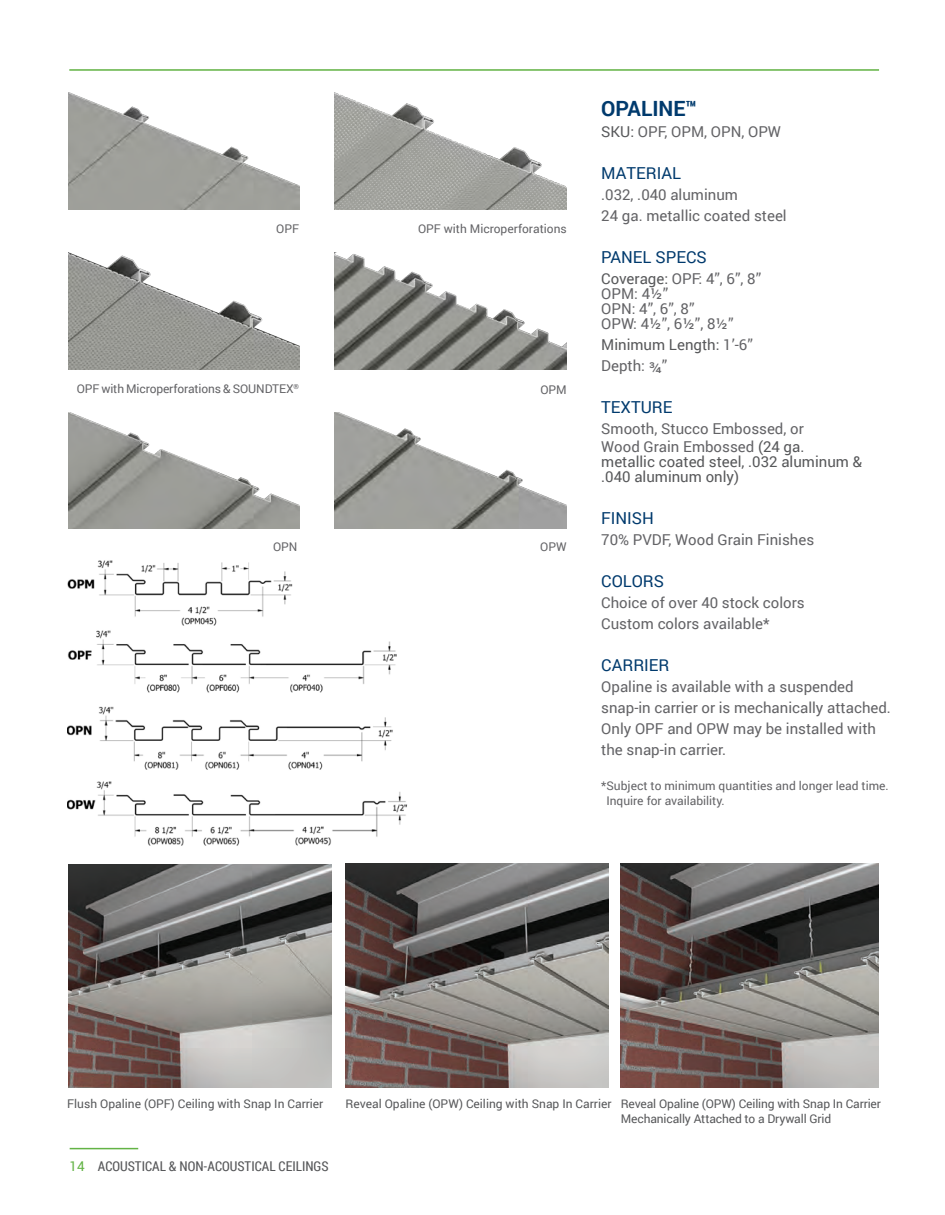
<style>
.page{position:relative;width:945px;height:1215px;background:#fff}
.page>*{position:absolute;margin:0;border:0;box-sizing:border-box;transform-origin:0 0}
.t1{font:700 21px "Roboto";color:#003a6d}
.t2{font:16.5px "Roboto";color:#003a6d}
.t3{font:15px/21px "Roboto";color:#636366}
.t4{font:15px/15px "Roboto";color:#57585a}
.t5{font:13.5px "Roboto Condensed";color:#57585a}
.t6{font:13.5px "Roboto";color:#63b345}
.t7{font:12px "Roboto";color:#57585a}
.t8{font:12px/15px "Roboto";color:#636366}
.s1{font-family:"Roboto Condensed"}
.s2{color:#57585a}
.s3{color:#636366}
</style>
<div class="page">
<hr style="left:70px;top:1148px;width:68px;height:1px;background:#63b345">
<img style="left:67px;top:560px;width:340px;height:286px">
<img style="left:69px;top:252px;width:230px;height:117px">
<img style="left:335px;top:252px;width:232px;height:117px">
<img style="left:335px;top:93px;width:232px;height:117px">
<img style="left:69px;top:93px;width:230px;height:117px">
<img style="left:69px;top:412px;width:230px;height:117px">
<img style="left:335px;top:412px;width:232px;height:117px">
<img style="left:69px;top:865px;width:262px;height:223px">
<img style="left:346px;top:863px;width:262px;height:225px">
<img style="left:621px;top:863px;width:258px;height:225px">
<hr style="left:69px;top:69px;width:810px;height:2px;background:#63b345">
<p class="t8" style="left:276px;top:220px;width:24px">OPF</p>
<p class="t8" style="left:418px;top:220px;width:150px">OPF with Microperforations</p>
<p class="t8" style="left:77px;top:381px;width:224px">OPF with Microperforations &amp; SOUNDTEX<sup>®</sup></p>
<p class="t8" style="left:540px;top:381px;width:28px">OPM</p>
<p class="t8" style="left:273px;top:538px;width:26px">OPN</p>
<p class="t8" style="left:540px;top:538px;width:28px">OPW</p>
<p class="t1" style="left:601px;top:94px;width:97px">OPALINE<span class="s1">™</span></p>
<p class="t3" style="left:601px;top:121px;width:181px"><span class="s2">SKU:</span> OPF, OPM, OPN, OPW</p>
<p class="t2" style="left:601px;top:162px;width:81px">MATERIAL</p>
<p class="t3" style="left:601px;top:184px;width:187px">.032, .040 aluminum<br>24 ga. metallic coated steel</p>
<p class="t2" style="left:601px;top:246px;width:107px">PANEL SPECS</p>
<p class="t3" style="left:601px;top:268px;width:161px"><span class="s2">Coverage:</span> OPF: 4”, 6”, 8”</p>
<p class="t3" style="left:601px;top:283px;width:68px">OPM: 4½”</p>
<p class="t3" style="left:601px;top:298px;width:95px">OPN: 4”, 6”, 8”</p>
<p class="t3" style="left:601px;top:313px;width:134px">OPW: 4½”, 6½”, 8½”</p>
<p class="t4" style="left:601px;top:337px;width:153px">Minimum Length: <span class="s3">1’-6”</span></p>
<p class="t3" style="left:601px;top:355px;width:68px">Depth: ¾”</p>
<p class="t2" style="left:601px;top:396px;width:73px">TEXTURE</p>
<p class="t3" style="left:601px;top:419px;width:205px;line-height:18px">Smooth, Stucco Embossed, or<br>Wood Grain Embossed <span class="s2">(24 ga.</span></p>
<p class="t4" style="left:601px;top:454px;width:262px">metallic coated steel, .032 aluminum &amp; .040 aluminum only)</p>
<p class="t2" style="left:601px;top:507px;width:54px">FINISH</p>
<p class="t3" style="left:601px;top:529px;width:214px">70% PVDF, Wood Grain Finishes</p>
<p class="t2" style="left:601px;top:570px;width:64px">COLORS</p>
<p class="t3" style="left:601px;top:592px;width:205px">Choice of over 40 stock colors<br>Custom colors available*</p>
<p class="t2" style="left:601px;top:654px;width:70px">CARRIER</p>
<p class="t3" style="left:601px;top:676px;width:291px">Opaline is available with a suspended snap-in carrier or is mechanically attached.<br>Only OPF and OPW may be installed with the snap-in carrier.</p>
<p class="t8" style="left:606px;top:777px;width:284px;text-indent:-5px">*Subject to minimum quantities and longer lead time.<br>Inquire for availability.</p>
<p class="t7" style="left:67px;top:1096px;width:258px">Flush Opaline (OPF) Ceiling with Snap In Carrier</p>
<p class="t7" style="left:346px;top:1096px;width:267px">Reveal Opaline (OPW) Ceiling with Snap In Carrier</p>
<p class="t7" style="left:621px;top:1096px;width:262px">Reveal Opaline (OPW) Ceiling with Snap In Carrier</p>
<p class="t7" style="left:621px;top:1110px;width:212px">Mechanically Attached to a Drywall Grid</p>
<p class="t6" style="left:70px;top:1157px;width:17px">14</p>
<p class="t5" style="left:98px;top:1157px;width:232px">ACOUSTICAL &amp; NON-ACOUSTICAL CEILINGS</p>
</div>
